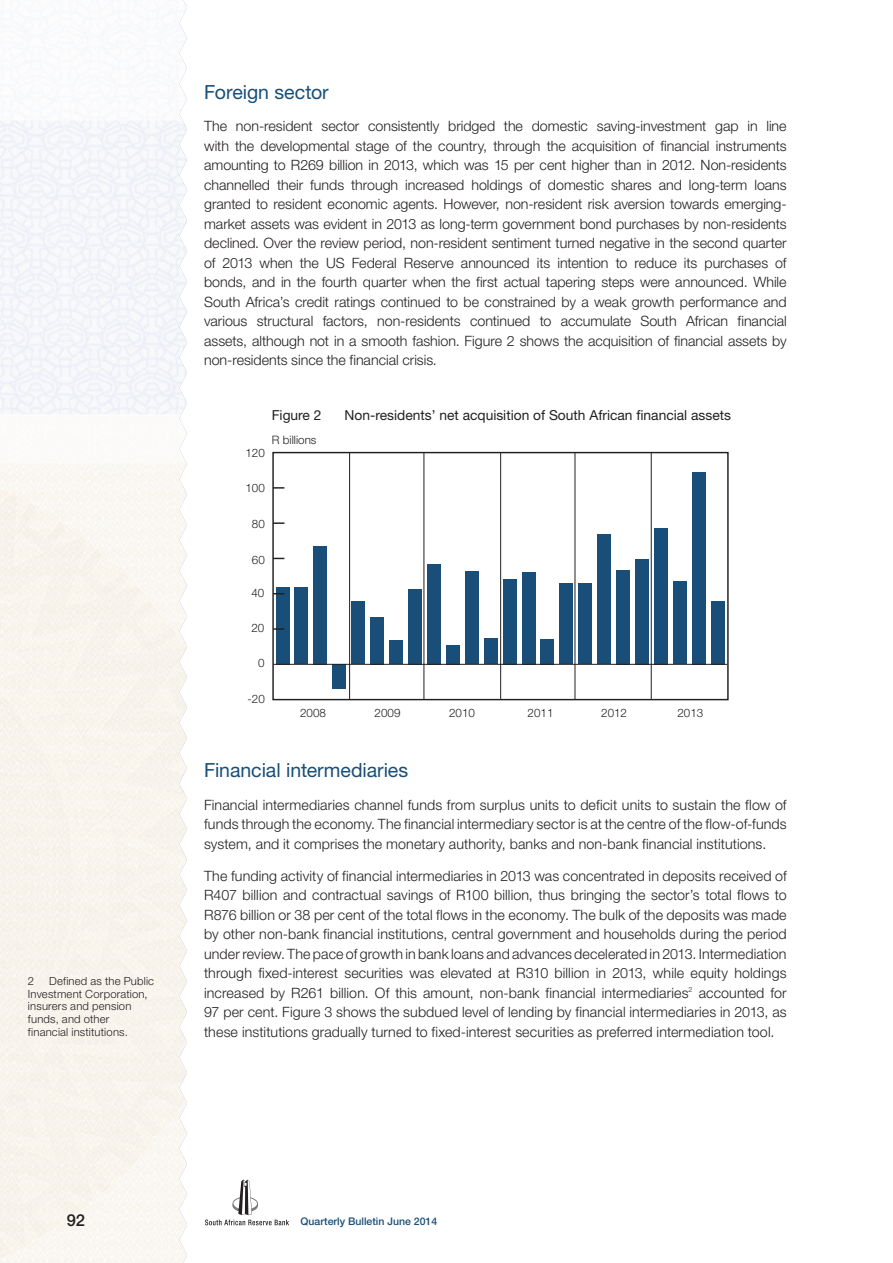
<style>
.page{position:relative;width:893px;height:1263px;background:#fff}
.page>*{position:absolute;margin:0;border:0;box-sizing:border-box;transform-origin:0 0}
.Heading_level_3{font:19.5px "Helvetica Neue LT Pro";letter-spacing:-.005em;color:#184e78}
.t1{font:500 16.5px "Helvetica Neue LT Pro";color:#231f20}
._1__Body{font:300 14.25px/19.5px "Helvetica Neue LT Pro";letter-spacing:.005em;color:#231f20;text-align:justify}
.t2{font:13.8px "Helvetica Neue LT Pro";color:#231f20}
.t3{font:300 11.55px "Helvetica Neue LT Pro";color:#231f20}
.t4{font:300 11.25px/12.8px "Helvetica Neue LT Pro";letter-spacing:.015em;color:#231f20}
.t5{font:500 10.5px "Helvetica Neue LT Pro";color:#184e78}
</style>
<div class="page">
<img style="left:205px;top:1179px;width:84px;height:47px">
<div style="left:276px;top:587px;width:13px;height:77px;background:#184e78"></div>
<div style="left:295px;top:588px;width:13px;height:76px;background:#184e78"></div>
<div style="left:314px;top:546px;width:13px;height:118px;background:#184e78"></div>
<div style="left:332px;top:664px;width:14px;height:25px;background:#184e78"></div>
<div style="left:351px;top:602px;width:14px;height:62px;background:#184e78"></div>
<div style="left:370px;top:617px;width:14px;height:47px;background:#184e78"></div>
<div style="left:389px;top:640px;width:14px;height:24px;background:#184e78"></div>
<div style="left:408px;top:589px;width:14px;height:75px;background:#184e78"></div>
<div style="left:427px;top:564px;width:14px;height:100px;background:#184e78"></div>
<div style="left:446px;top:645px;width:14px;height:19px;background:#184e78"></div>
<div style="left:465px;top:571px;width:14px;height:93px;background:#184e78"></div>
<div style="left:484px;top:638px;width:13px;height:26px;background:#184e78"></div>
<div style="left:503px;top:579px;width:13px;height:85px;background:#184e78"></div>
<div style="left:522px;top:572px;width:13px;height:92px;background:#184e78"></div>
<div style="left:541px;top:639px;width:13px;height:25px;background:#184e78"></div>
<div style="left:560px;top:584px;width:13px;height:80px;background:#184e78"></div>
<div style="left:578px;top:583px;width:14px;height:81px;background:#184e78"></div>
<div style="left:597px;top:534px;width:14px;height:130px;background:#184e78"></div>
<div style="left:616px;top:570px;width:14px;height:94px;background:#184e78"></div>
<div style="left:635px;top:559px;width:14px;height:105px;background:#184e78"></div>
<div style="left:654px;top:528px;width:14px;height:136px;background:#184e78"></div>
<div style="left:673px;top:581px;width:14px;height:83px;background:#184e78"></div>
<div style="left:692px;top:472px;width:14px;height:192px;background:#184e78"></div>
<div style="left:711px;top:601px;width:14px;height:63px;background:#184e78"></div>
<svg style="left:274px;top:628px;width:10px;height:2px"></svg>
<svg style="left:274px;top:522px;width:10px;height:2px"></svg>
<svg style="left:274px;top:487px;width:10px;height:2px"></svg>
<hr style="left:273px;top:664px;width:454px;height:1px;background:#231f20">
<div style="left:272px;top:452px;width:457px;height:248px;border:1px solid #231f20"></div>
<hr style="left:349px;top:453px;width:1px;height:247px;background:#231f20">
<hr style="left:424px;top:453px;width:1px;height:247px;background:#231f20">
<hr style="left:500px;top:453px;width:1px;height:247px;background:#231f20">
<hr style="left:575px;top:453px;width:1px;height:247px;background:#231f20">
<hr style="left:651px;top:453px;width:1px;height:247px;background:#231f20">
<p class="Heading_level_3" style="left:204px;top:80px;width:126px">Foreign sector</p>
<p class="_1__Body" style="left:204px;top:116px;width:584px">The non-resident sector consistently bridged the domestic saving-investment gap in line with the developmental stage of the country, through the acquisition of financial instruments amounting to R269 billion in 2013, which was 15 per cent higher than in 2012. Non-residents channelled their funds through increased holdings of domestic shares and long-term loans granted to resident economic agents. However, non-resident risk aversion towards emerging&shy;market assets was evident in 2013 as long-term government bond purchases by non-residents declined. Over the review period, non-resident sentiment turned negative in the second quarter of 2013 when the US Federal Reserve announced its intention to reduce its purchases of bonds, and in the fourth quarter when the first actual tapering steps were announced. While South Africa’s credit ratings continued to be constrained by a weak growth performance and various structural factors, non-residents continued to accumulate South African financial assets, although not in a smooth fashion. Figure 2 shows the acquisition of financial assets by non-residents since the financial crisis.</p>
<p class="t4" style="left:28px;top:974px;width:128px;text-indent:21px">Defined as the Public<br>Investment Corporation, insurers and pension funds, and other<br>financial institutions.</p>
<p class="t4" style="left:28px;top:974px;width:8px">2</p>
<p class="t3" style="left:245px;top:446px;width:21px">120</p>
<p class="t2" style="left:272px;top:406px;width:51px">Figure 2</p>
<p class="t2" style="left:345px;top:406px;width:388px">Non-residents’ net acquisition of South African financial assets</p>
<p class="t3" style="left:272px;top:433px;width:46px">R billions</p>
<p class="t3" style="left:245px;top:481px;width:21px">100</p>
<p class="t3" style="left:252px;top:517px;width:14px">80</p>
<p class="t3" style="left:252px;top:553px;width:14px">60</p>
<p class="t3" style="left:251px;top:586px;width:14px">40</p>
<p class="t3" style="left:251px;top:620px;width:14px">20</p>
<p class="t3" style="left:258px;top:656px;width:8px">0</p>
<p class="t3" style="left:248px;top:692px;width:19px">-20</p>
<p class="t3" style="left:300px;top:706px;width:27px">2008</p>
<p class="t3" style="left:375px;top:706px;width:27px">2009</p>
<p class="t3" style="left:449px;top:706px;width:27px">2010</p>
<p class="t3" style="left:528px;top:706px;width:27px">2011</p>
<p class="t3" style="left:601px;top:706px;width:27px">2012</p>
<p class="t3" style="left:677px;top:706px;width:27px">2013</p>
<p class="Heading_level_3" style="left:204px;top:758px;width:206px">Financial intermediaries</p>
<p class="_1__Body" style="left:204px;top:794px;width:584px">Financial intermediaries channel funds from surplus units to deficit units to sustain the flow of funds through the economy. The financial intermediary sector is at the centre of the flow-of-funds system, and it comprises the monetary authority, banks and non-bank financial institutions.</p>
<p class="_1__Body" style="left:204px;top:866px;width:584px">The funding activity of financial intermediaries in 2013 was concentrated in deposits received of R407 billion and contractual savings of R100 billion, thus bringing the sector’s total flows to R876 billion or 38 per cent of the total flows in the economy. The bulk of the deposits was made by other non-bank financial institutions, central government and households during the period under review. The pace of growth in bank loans and advances decelerated in 2013. Intermediation through fixed-interest securities was elevated at R310 billion in 2013, while equity holdings increased by R261 billion. Of this amount, non-bank financial intermediaries<sup>2</sup> accounted for 97 per cent. Figure 3 shows the subdued level of lending by financial intermediaries in 2013, as these institutions gradually turned to fixed-interest securities as preferred intermediation tool.</p>
<p class="t1" style="left:67px;top:1210px;width:20px">92</p>
<p class="t5" style="left:301px;top:1214px;width:138px">Quarterly Bulletin June 2014</p>
</div>
